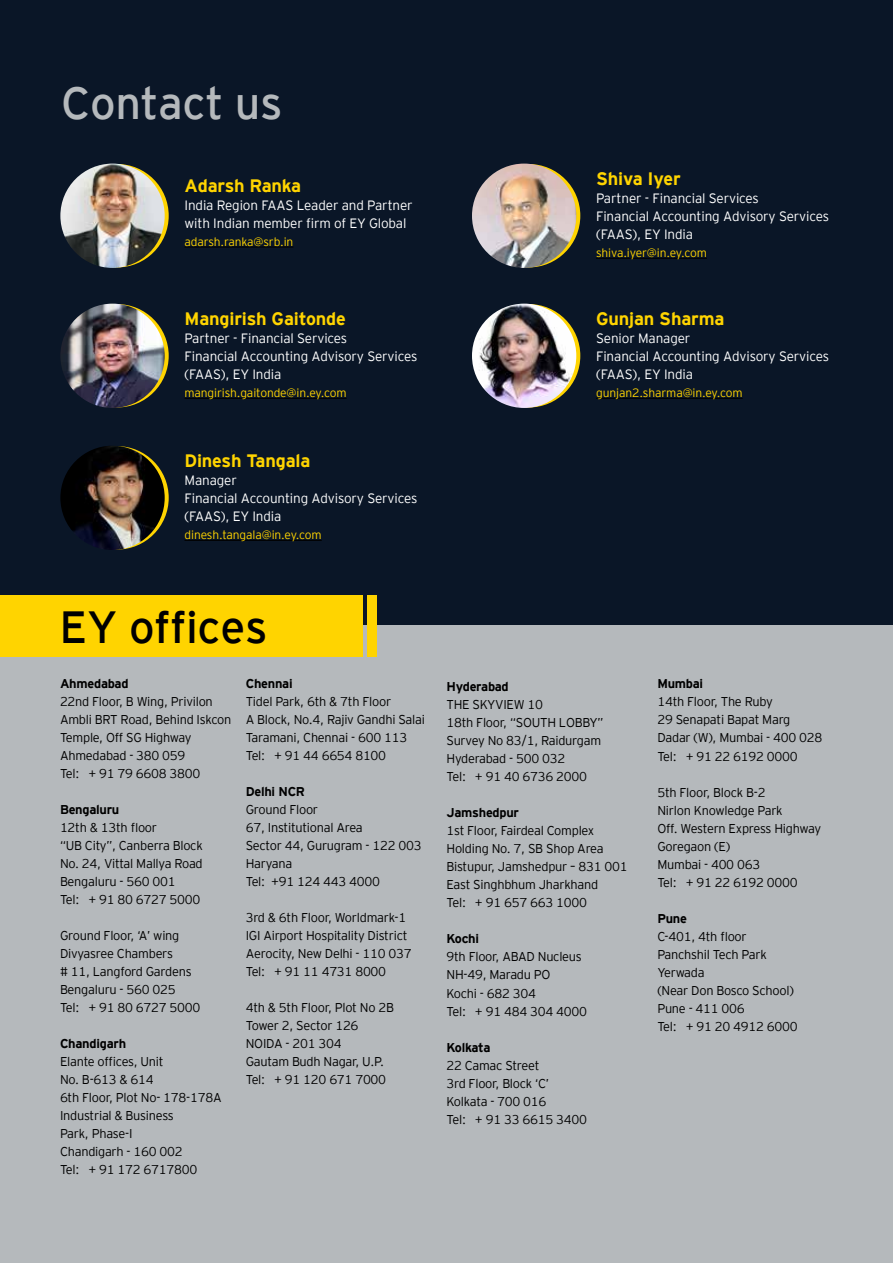
<style>
.page{position:relative;width:893px;height:1263px;background:#0a1627}
.page>*{position:absolute;margin:0;border:0;box-sizing:border-box;transform-origin:0 0}
.t1{font:45px "EY Interstate";letter-spacing:-.01em;color:#000}
.t2{font:45px "EY Interstate";letter-spacing:-.01em;color:#b5b9bc}
.t3{font:700 18px "EY Interstate";letter-spacing:-.01em;color:#ffd400}
.t4{font:300 13.5px/18px "EY Interstate";letter-spacing:-.01em;color:#fff}
.t5{font:300 12.75px/18px "EY Interstate";letter-spacing:-.02em;color:#000}
.t6{font:700 12.75px "EY Interstate";letter-spacing:-.02em;color:#000}
.t7{font:300 12px "EY Interstate";letter-spacing:-.01em;color:#ffd400}
</style>
<div class="page">
<div style="left:0;top:625px;width:893px;height:638px;background:#b5b9bc"></div>
<div style="left:0;top:595px;width:363px;height:62px;background:#ffd400"></div>
<svg style="left:367px;top:595px;width:10px;height:62px"></svg>
<hr style="left:185px;top:247px;width:108px;height:1px;background:#000">
<hr style="left:185px;top:398px;width:162px;height:1px;background:#000">
<hr style="left:185px;top:540px;width:137px;height:1px;background:#000">
<hr style="left:596px;top:258px;width:111px;height:1px;background:#000">
<hr style="left:596px;top:398px;width:147px;height:1px;background:#000">
<svg style="left:65px;top:164px;width:104px;height:103px"></svg>
<img style="left:60px;top:164px;width:105px;height:104px;border-radius:52px">
<svg style="left:65px;top:304px;width:104px;height:103px"></svg>
<img style="left:60px;top:304px;width:105px;height:104px;border-radius:52px">
<svg style="left:65px;top:446px;width:104px;height:104px"></svg>
<img style="left:60px;top:446px;width:105px;height:104px;border-radius:52px">
<svg style="left:477px;top:164px;width:103px;height:103px"></svg>
<img style="left:472px;top:164px;width:104px;height:104px;border-radius:52px">
<svg style="left:477px;top:304px;width:103px;height:103px"></svg>
<img style="left:472px;top:304px;width:104px;height:104px;border-radius:52px">
<h1 class="t2" style="left:61px;top:71px;width:223px">Contact us</h1>
<h2 class="t3" style="left:185px;top:172px;width:118px">Adarsh Ranka</h2>
<p class="t4" style="left:185px;top:195px;width:230px">India Region FAAS Leader and Partner with Indian member firm of EY Global</p>
<p class="t7" style="left:185px;top:233px;width:110px">adarsh.ranka@srb.in</p>
<h2 class="t3" style="left:185px;top:305px;width:163px">Mangirish Gaitonde</h2>
<p class="t4" style="left:185px;top:328px;width:234px">Partner - Financial Services<br>Financial Accounting Advisory Services (FAAS), EY India</p>
<p class="t7" style="left:185px;top:384px;width:164px">mangirish.gaitonde@in.ey.com</p>
<h2 class="t3" style="left:185px;top:447px;width:127px">Dinesh Tangala</h2>
<p class="t4" style="left:185px;top:470px;width:234px">Manager<br>Financial Accounting Advisory Services (FAAS), EY India</p>
<p class="t7" style="left:185px;top:526px;width:139px">dinesh.tangala@in.ey.com</p>
<h2 class="t3" style="left:596px;top:165px;width:86px">Shiva Iyer</h2>
<p class="t4" style="left:596px;top:188px;width:234px">Partner - Financial Services<br>Financial Accounting Advisory Services (FAAS), EY India</p>
<p class="t7" style="left:596px;top:244px;width:112px">shiva.iyer@in.ey.com</p>
<h2 class="t3" style="left:596px;top:305px;width:130px">Gunjan Sharma</h2>
<p class="t4" style="left:596px;top:328px;width:234px">Senior Manager<br>Financial Accounting Advisory Services (FAAS), EY India</p>
<p class="t7" style="left:596px;top:384px;width:148px">gunjan2.sharma@in.ey.com</p>
<h1 class="t1" style="left:60px;top:595px;width:209px">EY offices</h1>
<p class="t6" style="left:60px;top:674px;width:70px">Ahmedabad</p>
<p class="t5" style="left:60px;top:692px;width:173px">22nd Floor, B Wing, Privilon<br>Ambli BRT Road, Behind Iskcon<br>Temple, Off SG Highway<br>Ahmedabad - 380 059<br>Tel: + 91 79 6608 3800</p>
<p class="t6" style="left:60px;top:801px;width:61px">Bengaluru</p>
<p class="t5" style="left:60px;top:818px;width:144px">12th &amp; 13th floor<br>“UB City”, Canberra Block<br>No. 24, Vittal Mallya Road<br>Bengaluru - 560 001<br>Tel: + 91 80 6727 5000</p>
<p class="t5" style="left:60px;top:926px;width:142px">Ground Floor, ‘A’ wing<br>Divyasree Chambers<br># 11, Langford Gardens<br>Bengaluru - 560 025<br>Tel: + 91 80 6727 5000</p>
<p class="t6" style="left:60px;top:1035px;width:68px">Chandigarh</p>
<p class="t5" style="left:60px;top:1052px;width:163px">Elante offices, Unit<br>No. B-613 &amp; 614<br>6th Floor, Plot No- 178-178A<br>Industrial &amp; Business<br>Park, Phase-I<br>Chandigarh - 160 002<br>Tel: + 91 172 6717800</p>
<p class="t6" style="left:246px;top:675px;width:48px">Chennai</p>
<p class="t5" style="left:246px;top:692px;width:181px">Tidel Park, 6th &amp; 7th Floor<br>A Block, No.4, Rajiv Gandhi Salai<br>Taramani, Chennai - 600 113<br>Tel: + 91 44 6654 8100</p>
<p class="t6" style="left:246px;top:783px;width:61px">Delhi NCR</p>
<p class="t5" style="left:246px;top:800px;width:177px">Ground Floor<br>67, Institutional Area<br>Sector 44, Gurugram - 122 003<br>Haryana<br>Tel: +91 124 443 4000</p>
<p class="t5" style="left:246px;top:908px;width:167px">3rd &amp; 6th Floor, Worldmark-1<br>IGI Airport Hospitality District<br>Aerocity, New Delhi - 110 037<br>Tel: + 91 11 4731 8000</p>
<p class="t5" style="left:246px;top:998px;width:150px">4th &amp; 5th Floor, Plot No 2B<br>Tower 2, Sector 126<br>NOIDA - 201 304<br>Gautam Budh Nagar, U.P.<br>Tel: + 91 120 671 7000</p>
<p class="t6" style="left:446px;top:678px;width:64px">Hyderabad</p>
<p class="t5" style="left:446px;top:695px;width:159px">THE SKYVIEW 10<br>18th Floor, “SOUTH LOBBY”<br>Survey No 83/1, Raidurgam<br>Hyderabad - 500 032<br>Tel: + 91 40 6736 2000</p>
<p class="t6" style="left:446px;top:804px;width:74px">Jamshedpur</p>
<p class="t5" style="left:446px;top:821px;width:183px">1st Floor, Fairdeal Complex<br>Holding No. 7, SB Shop Area<br>Bistupur, Jamshedpur – 831 001<br>East Singhbhum Jharkhand<br>Tel: + 91 657 663 1000</p>
<p class="t6" style="left:446px;top:930px;width:34px">Kochi</p>
<p class="t5" style="left:446px;top:947px;width:142px">9th Floor, ABAD Nucleus<br>NH-49, Maradu PO<br>Kochi - 682 304<br>Tel: + 91 484 304 4000</p>
<p class="t6" style="left:446px;top:1038px;width:46px">Kolkata</p>
<p class="t5" style="left:446px;top:1055px;width:142px">22 Camac Street<br>3rd Floor, Block ‘C’<br>Kolkata - 700 016<br>Tel: + 91 33 6615 3400</p>
<p class="t6" style="left:657px;top:675px;width:47px">Mumbai</p>
<p class="t5" style="left:657px;top:692px;width:166px">14th Floor, The Ruby<br>29 Senapati Bapat Marg<br>Dadar (W), Mumbai - 400 028<br>Tel: + 91 22 6192 0000</p>
<p class="t5" style="left:657px;top:782px;width:165px">5th Floor, Block B-2<br>Nirlon Knowledge Park<br>Off. Western Express Highway<br>Goregaon (E)<br>Mumbai - 400 063<br>Tel: + 91 22 6192 0000</p>
<p class="t6" style="left:657px;top:909px;width:31px">Pune</p>
<p class="t5" style="left:657px;top:926px;width:142px">C-401, 4th floor<br>Panchshil Tech Park<br>Yerwada<br>(Near Don Bosco School)<br>Pune - 411 006<br>Tel: + 91 20 4912 6000</p>
</div>
